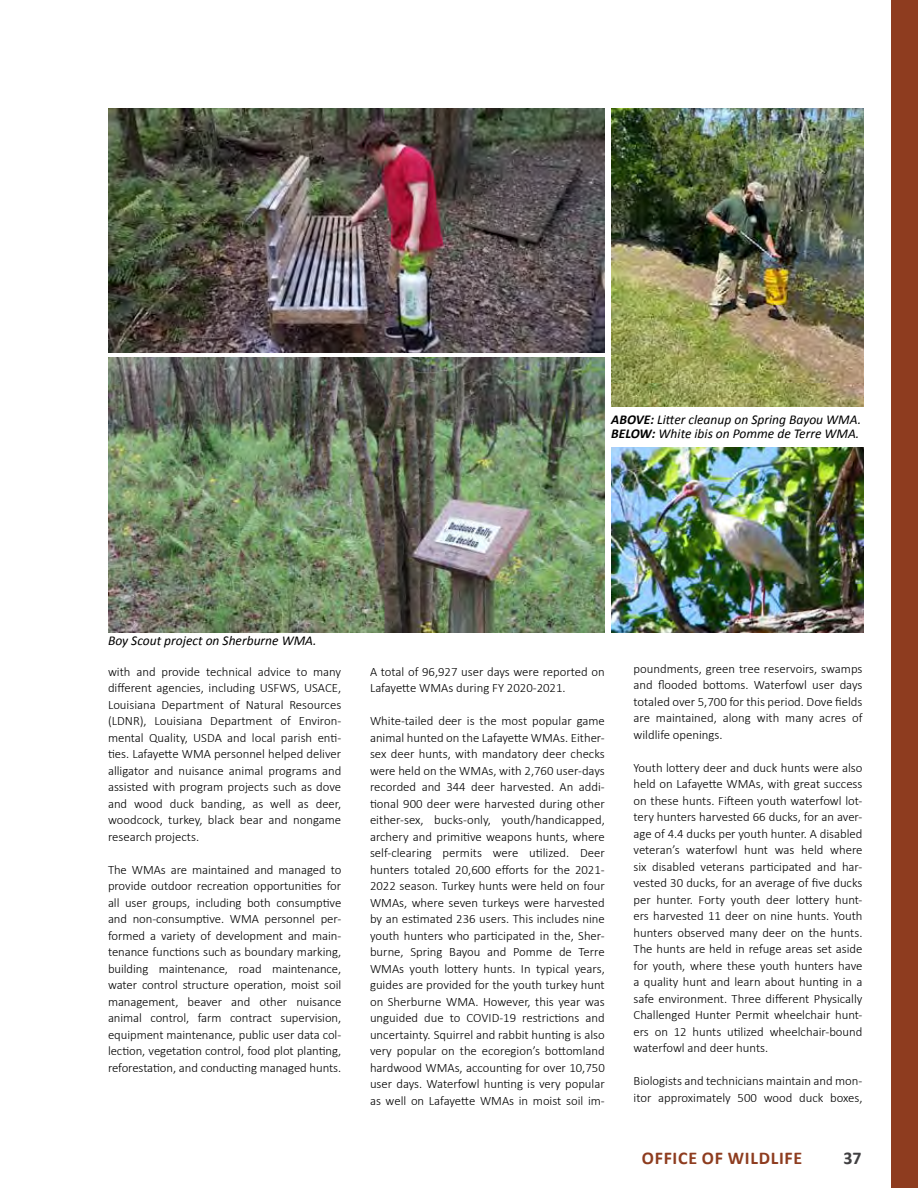
<style>
.page{position:relative;width:918px;height:1188px;background:#fff}
.page>*{position:absolute;margin:0;border:0;box-sizing:border-box;transform-origin:0 0}
.t1{font:700 18px "Calibri";letter-spacing:.04em;color:#8e3c1f}
.t2{font:700 18px "Calibri";color:#414042}
.t3{font:italic 13.5px/14.2px "Calibri";color:#000}
.t4{font:300 12.75px/16.5px "Calibri";color:#000;text-align:justify}
.s1{font-weight:700}
</style>
<div class="page">
<div style="left:891px;top:0;width:27px;height:1188px;background:#8e3c1f"></div>
<img style="left:108px;top:108px;width:497px;height:244px">
<img style="left:611px;top:108px;width:253px;height:298px">
<img style="left:108px;top:358px;width:497px;height:275px">
<img style="left:611px;top:447px;width:253px;height:186px">
<p class="t3" style="left:611px;top:411px;width:251px"><span class="s1">ABOVE:</span> Litter cleanup on Spring Bayou WMA.<br><span class="s1">BELOW:</span> White ibis on Pomme de Terre WMA.</p>
<p class="t3" style="left:108px;top:633px;width:210px">Boy Scout project on Sherburne WMA.</p>
<p class="t4" style="left:108px;top:663px;width:235px">with and provide technical advice to many different agencies, including USFWS, USACE, Louisiana Department of Natural Resources (LDNR), Louisiana Department of Environ&shy;mental Quality, USDA and local parish enti&shy;ties. Lafayette WMA personnel helped deliver alligator and nuisance animal programs and assisted with program projects such as dove and wood duck banding, as well as deer, woodcock, turkey, black bear and nongame research projects.</p>
<p class="t4" style="left:108px;top:861px;width:235px">The WMAs are maintained and managed to provide outdoor recreation opportunities for all user groups, including both consumptive and non-consumptive. WMA personnel per&shy;formed a variety of development and main&shy;tenance functions such as boundary marking, building maintenance, road maintenance, water control structure operation, moist soil management, beaver and other nuisance animal control, farm contract supervision, equipment maintenance, public user data col&shy;lection, vegetation control, food plot planting, reforestation, and conducting managed hunts.</p>
<p class="t4" style="left:370px;top:663px;width:236px">A total of 96,927 user days were reported on<br>Lafayette WMAs during FY 2020-2021.</p>
<p class="t4" style="left:370px;top:712px;width:236px">White-tailed deer is the most popular game animal hunted on the Lafayette WMAs. Either&shy;sex deer hunts, with mandatory deer checks were held on the WMAs, with 2,760 user-days recorded and 344 deer harvested. An addi&shy;tional 900 deer were harvested during other either-sex, bucks-only, youth/handicapped, archery and primitive weapons hunts, where self-clearing permits were utilized. Deer hunters totaled 20,600 efforts for the 2021- 2022 season. Turkey hunts were held on four WMAs, where seven turkeys were harvested by an estimated 236 users. This includes nine youth hunters who participated in the, Sher&shy;burne, Spring Bayou and Pomme de Terre WMAs youth lottery hunts. In typical years, guides are provided for the youth turkey hunt on Sherburne WMA. However, this year was unguided due to COVID-19 restrictions and uncertainty. Squirrel and rabbit hunting is also very popular on the ecoregion’s bottomland hardwood WMAs, accounting for over 10,750 user days. Waterfowl hunting is very popular as well on Lafayette WMAs in moist soil im-</p>
<p class="t4" style="left:634px;top:660px;width:230px">poundments, green tree reservoirs, swamps and flooded bottoms. Waterfowl user days totaled over 5,700 for this period. Dove fields are maintained, along with many acres of wildlife openings.</p>
<p class="t4" style="left:634px;top:759px;width:230px">Youth lottery deer and duck hunts were also held on Lafayette WMAs, with great success on these hunts. Fifteen youth waterfowl lot&shy;tery hunters harvested 66 ducks, for an aver&shy;age of 4.4 ducks per youth hunter. A disabled veteran’s waterfowl hunt was held where six disabled veterans participated and har&shy;vested 30 ducks, for an average of five ducks per hunter. Forty youth deer lottery hunt&shy;ers harvested 11 deer on nine hunts. Youth hunters observed many deer on the hunts.<br>The hunts are held in refuge areas set aside for youth, where these youth hunters have a quality hunt and learn about hunting in a safe environment. Three different Physically Challenged Hunter Permit wheelchair hunt&shy;ers on 12 hunts utilized wheelchair-bound waterfowl and deer hunts.</p>
<p class="t4" style="left:634px;top:1072px;width:230px">Biologists and technicians maintain and mon&shy;itor approximately 500 wood duck boxes,</p>
<h1 class="t1" style="left:642px;top:1146px;width:162px">OFFICE OF WILDLIFE</h1>
<h1 class="t2" style="left:843px;top:1146px;width:20px">37</h1>
</div>
